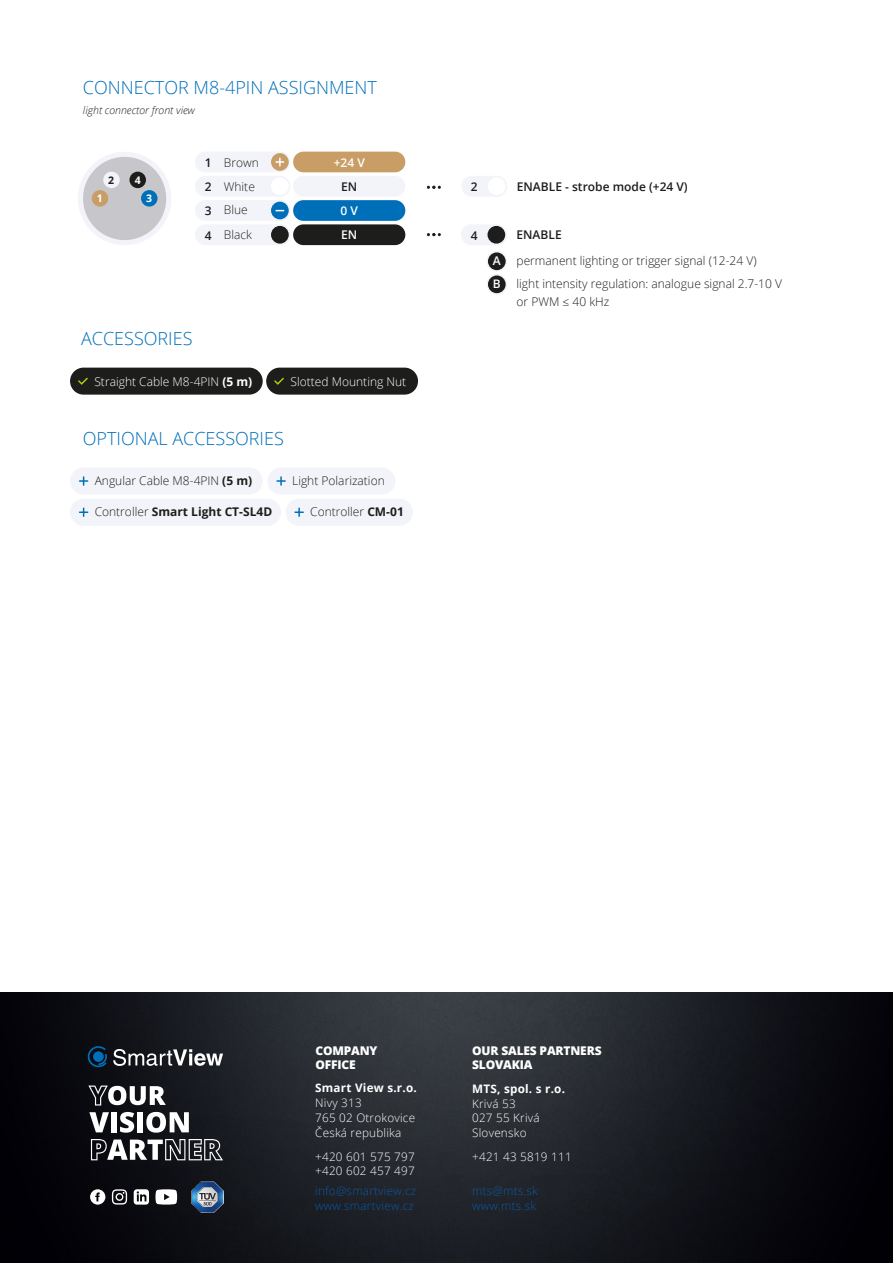
<style>
.page{position:relative;width:893px;height:1263px;background:#fff}
.page>*{position:absolute;margin:0;border:0;box-sizing:border-box;transform-origin:0 0}
.t1{font:300 18px "Open Sans";color:#006fb9}
.t2{font:300 12px/24.2px "Open Sans";color:#1d1d1b}
.t3{font:300 12px "Open Sans";color:#fff}
.t4{font:600 12px/24.3px "Open Sans";color:#1d1d1b;text-align:justify}
.t5{font:800 12px/14.4px "Open Sans";letter-spacing:-.015em;color:#fff}
.t6{font:700 12px "Open Sans";color:#1d1d1b}
.t7{font:600 12px "Open Sans";color:#fff}
.t8{font:300 11.7px/14.9px "Open Sans";letter-spacing:.02em;color:#fff}
.t9{font:300 11.7px/14.9px "Open Sans";letter-spacing:.02em;color:#0a58a5}
.t10{font:700 11.7px "Open Sans";letter-spacing:.02em;color:#fff}
.t11{font:600 11.7px "Open Sans";color:#fff}
.t12{font:italic 300 10.5px "Open Sans";color:#1d1d1b}
.t13{font:700 10.5px "Open Sans";color:#fff}
.t14{font:700 10.5px "Open Sans";color:#1d1d1b}
.s1{font-weight:700}
.s2{font-weight:300}
</style>
<div class="page">
<div style="left:195px;top:152px;width:95px;height:20px;background:#f3f4f9;border-radius:10px"></div>
<div style="left:78px;top:152px;width:93px;height:93px;background:#f3f4f9;border-radius:50%"></div>
<div style="left:83px;top:157px;width:83px;height:83px;background:#c7c7cb;border-radius:50%"></div>
<div style="left:103px;top:172px;width:17px;height:16px;background:#f3f4f9;border-radius:50%"></div>
<div style="left:92px;top:190px;width:16px;height:17px;background:#c99d67;border-radius:50%"></div>
<div style="left:129px;top:172px;width:17px;height:16px;background:#1d1d1b;border-radius:50%"></div>
<div style="left:141px;top:190px;width:17px;height:17px;background:#006fb9;border-radius:50%"></div>
<div style="left:195px;top:176px;width:95px;height:21px;background:#f3f4f9;border-radius:10px"></div>
<div style="left:195px;top:200px;width:95px;height:21px;background:#f3f4f9;border-radius:10px"></div>
<div style="left:195px;top:224px;width:95px;height:21px;background:#f3f4f9;border-radius:10px"></div>
<div style="left:293px;top:152px;width:112px;height:20px;background:#c99d66;border-radius:10px"></div>
<div style="left:293px;top:176px;width:112px;height:21px;background:#f3f4f9;border-radius:10px"></div>
<div style="left:293px;top:200px;width:112px;height:21px;background:#006fb9;border-radius:10px"></div>
<div style="left:293px;top:224px;width:112px;height:21px;background:#1d1d1b;border-radius:10px"></div>
<svg style="left:271px;top:152px;width:19px;height:92px"></svg>
<svg style="left:427px;top:186px;width:14px;height:3px"></svg>
<svg style="left:427px;top:233px;width:14px;height:3px"></svg>
<div style="left:70px;top:499px;width:211px;height:27px;background:#f3f4f9;border-radius:13px"></div>
<svg style="left:80px;top:508px;width:8px;height:8px"></svg>
<div style="left:70px;top:368px;width:193px;height:27px;background:#1d1d1b;border-radius:14px"></div>
<svg style="left:78px;top:377px;width:10px;height:8px"></svg>
<div style="left:266px;top:368px;width:152px;height:27px;background:#1d1d1b;border-radius:14px"></div>
<svg style="left:274px;top:377px;width:10px;height:8px"></svg>
<div style="left:70px;top:467px;width:193px;height:27px;background:#f3f4f9;border-radius:14px"></div>
<svg style="left:80px;top:477px;width:8px;height:8px"></svg>
<div style="left:267px;top:467px;width:128px;height:27px;background:#f3f4f9;border-radius:14px"></div>
<svg style="left:277px;top:477px;width:8px;height:8px"></svg>
<div style="left:286px;top:499px;width:127px;height:27px;background:#f3f4f9;border-radius:14px"></div>
<svg style="left:295px;top:508px;width:8px;height:8px"></svg>
<div style="left:461px;top:176px;width:46px;height:21px;background:#f3f4f9;border-radius:10px"></div>
<svg style="left:488px;top:178px;width:17px;height:17px"></svg>
<div style="left:461px;top:224px;width:46px;height:21px;background:#f3f4f9;border-radius:10px"></div>
<svg style="left:487px;top:225px;width:19px;height:19px"></svg>
<svg style="left:487px;top:251px;width:20px;height:43px"></svg>
<img style="left:0;top:993px;width:893px;height:270px">
<svg style="left:113px;top:1049px;width:110px;height:17px"></svg>
<svg style="left:88px;top:1046px;width:19px;height:21px"></svg>
<svg style="left:88px;top:1085px;width:78px;height:20px"></svg>
<svg style="left:89px;top:1112px;width:20px;height:20px"></svg>
<div style="left:111px;top:1112px;width:6px;height:20px;background:#fff"></div>
<svg style="left:120px;top:1112px;width:14px;height:21px"></svg>
<div style="left:137px;top:1112px;width:6px;height:20px;background:#fff"></div>
<svg style="left:146px;top:1112px;width:43px;height:21px"></svg>
<svg style="left:91px;top:1139px;width:132px;height:21px"></svg>
<svg style="left:155px;top:1189px;width:22px;height:15px"></svg>
<svg style="left:134px;top:1189px;width:15px;height:15px"></svg>
<svg style="left:112px;top:1189px;width:15px;height:15px"></svg>
<svg style="left:90px;top:1189px;width:15px;height:15px"></svg>
<img style="left:192px;top:1181px;width:31px;height:31px">
<h1 class="t1" style="left:83px;top:75px;width:295px">CONNECTOR M8-4PIN ASSIGNMENT</h1>
<p class="t12" style="left:83px;top:103px;width:114px">light connector front view</p>
<p class="t14" style="left:108px;top:172px;width:7px">2</p>
<p class="t13" style="left:135px;top:172px;width:7px">4</p>
<p class="t13" style="left:97px;top:191px;width:7px">1</p>
<p class="t13" style="left:146px;top:191px;width:7px">3</p>
<p class="t4" style="left:205px;top:150px;width:8px">1<br>2<br>3<br>4</p>
<p class="t2" style="left:224px;top:150px;width:36px">Brown<br>White</p>
<p class="t2" style="left:224px;top:222px;width:30px">Black</p>
<p class="t2" style="left:224px;top:198px;width:25px">Blue</p>
<p class="t7" style="left:334px;top:154px;width:33px">+24 V</p>
<p class="t4" style="left:341px;top:174px;width:18px">EN</p>
<p class="t7" style="left:341px;top:226px;width:18px">EN</p>
<p class="t7" style="left:340px;top:202px;width:19px">0 V</p>
<h1 class="t1" style="left:81px;top:326px;width:113px">ACCESSORIES</h1>
<p class="t3" style="left:94px;top:373px;width:159px">Straight Cable M8-4PIN <span class="s1">(5 m)</span></p>
<p class="t3" style="left:291px;top:373px;width:117px">Slotted Mounting Nut</p>
<h1 class="t1" style="left:83px;top:426px;width:203px">OPTIONAL ACCESSORIES</h1>
<p class="t2" style="left:95px;top:468px;width:159px">Angular Cable M8-4PIN <span class="s1">(5 m)</span></p>
<p class="t2" style="left:292px;top:468px;width:94px">Light Polarization</p>
<p class="t2" style="left:310px;top:499px;width:95px">Controller <span class="s1">CM-01</span></p>
<p class="t6" style="left:95px;top:503px;width:179px"><span class="s2">Controller</span> Smart Light CT-SL4D</p>
<p class="t4" style="left:471px;top:174px;width:8px">2</p>
<p class="t4" style="left:517px;top:174px;width:172px">ENABLE - strobe mode (+24 V)</p>
<p class="t4" style="left:471px;top:223px;width:8px">4</p>
<p class="t7" style="left:493px;top:253px;width:9px">A</p>
<p class="t11" style="left:493px;top:276px;width:9px">B</p>
<p class="t4" style="left:517px;top:222px;width:47px">ENABLE</p>
<p class="t2" style="left:517px;top:249px;width:267px;line-height:23.1px">permanent lighting or trigger signal (12-24 V) light intensity regulation: analogue signal 2.7-10 V</p>
<p class="t2" style="left:517px;top:289px;width:94px">or PWM ≤ 40 kHz</p>
<p class="t5" style="left:315px;top:1043px;width:64px">COMPANY<br>OFFICE</p>
<p class="t10" style="left:315px;top:1079px;width:103px">Smart View s.r.o.</p>
<p class="t8" style="left:315px;top:1095px;width:101px">Nivy 313<br>765 02 Otrokovice<br>Česká republika</p>
<p class="t8" style="left:315px;top:1149px;width:101px;line-height:14.1px">+420 601 575 797 +420 602 457 497</p>
<p class="t9" style="left:315px;top:1183px;width:103px">info@smartview.cz www.smartview.cz</p>
<p class="t5" style="left:472px;top:1043px;width:131px">OUR SALES PARTNERS<br>SLOVAKIA</p>
<p class="t10" style="left:472px;top:1080px;width:94px">MTS, spol. s r.o.</p>
<p class="t8" style="left:472px;top:1095px;width:69px">Krivá 53<br>027 55 Krivá<br>Slovensko</p>
<p class="t8" style="left:472px;top:1149px;width:101px">+421 43 5819 111</p>
<p class="t9" style="left:472px;top:1183px;width:67px">mts@mts.sk www.mts.sk</p>
</div>
